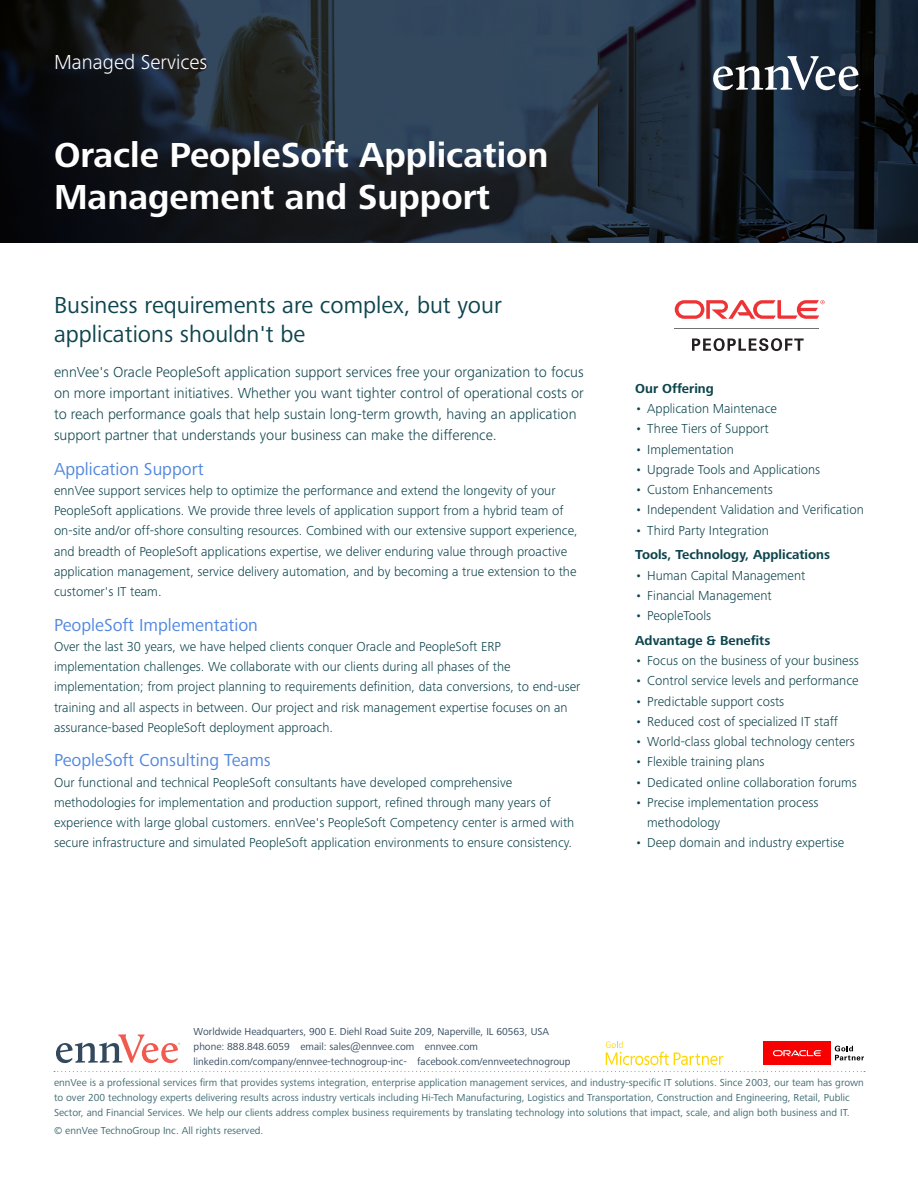
<style>
.page{position:relative;width:918px;height:1188px;background:#fff}
.page>*{position:absolute;margin:0;border:0;box-sizing:border-box;transform-origin:0 0}
.body_tight{font:700 36px/42px "Frutiger Next Pro";color:#fff}
._10_5_bold{font:24px/28.8px "Frutiger Next Pro";color:#0d444d}
._10_5_bold-2{font:300 21px "Frutiger Next Pro";color:#fff}
._10_5_bold-3{font:18px "Frutiger Next Pro";color:#5287df}
._9_light{font:300 15px/21.1px "Frutiger Next Pro";color:#0d444d}
._9_light-2{font:300 13.5px/20.2px "Frutiger Next Pro";color:#0d444d}
._10_5_bold-4{font:700 13.5px "Frutiger Next Pro";color:#0d444d}
.t1{font:10.5px/15px "Frutiger Next Pro";letter-spacing:.005em;color:#3d6971}
.t2{font:10.5px "Frutiger Next Pro";color:#34495e}
</style>
<div class="page">
<svg style="left:675px;top:300px;width:150px;height:19px"></svg>
<svg style="left:692px;top:338px;width:112px;height:13px"></svg>
<hr style="left:675px;top:328px;width:144px;height:1px;background:#757070">
<svg style="left:0;top:0;width:918px;height:243px;background:#1a242e"></svg>
<svg style="left:713px;top:56px;width:148px;height:34px"></svg>
<svg style="left:56px;top:1034px;width:124px;height:29px"></svg>
<svg style="left:835px;top:1046px;width:29px;height:15px"></svg>
<div style="left:763px;top:1041px;width:68px;height:24px;background:#f80000"></div>
<svg style="left:773px;top:1050px;width:50px;height:6px"></svg>
<svg style="left:606px;top:1041px;width:117px;height:24px"></svg>
<svg style="left:54px;top:1071px;width:811px;height:1px"></svg>
<p class="_10_5_bold-2" style="left:54px;top:50px;width:155px">Managed Services</p>
<p class="body_tight" style="left:54px;top:134px;width:496px">Oracle PeopleSoft Application<br>Management and Support</p>
<p class="_10_5_bold" style="left:54px;top:291px;width:449px">Business requirements are complex, but your applications shouldn't be</p>
<p class="_9_light" style="left:54px;top:361px;width:531px">ennVee's Oracle PeopleSoft application support services free your organization to focus on more important initiatives. Whether you want tighter control of operational costs or to reach performance goals that help sustain long-term growth, having an application support partner that understands your business can make the difference.</p>
<p class="_10_5_bold-3" style="left:54px;top:458px;width:151px">Application Support</p>
<p class="_9_light-2" style="left:54px;top:480px;width:525px">ennVee support services help to optimize the performance and extend the longevity of your PeopleSoft applications. We provide three levels of application support from a hybrid team of on-site and/or off-shore consulting resources. Combined with our extensive support experience, and breadth of PeopleSoft applications expertise, we deliver enduring value through proactive application management, service delivery automation, and by becoming a true extension to the customer's IT team.</p>
<p class="_10_5_bold-3" style="left:54px;top:614px;width:206px">PeopleSoft Implementation</p>
<p class="_9_light-2" style="left:54px;top:636px;width:528px">Over the last 30 years, we have helped clients conquer Oracle and PeopleSoft ERP implementation challenges. We collaborate with our clients during all phases of the implementation; from project planning to requirements definition, data conversions, to end-user training and all aspects in between. Our project and risk management expertise focuses on an assurance-based PeopleSoft deployment approach.</p>
<p class="_10_5_bold-3" style="left:54px;top:750px;width:218px">PeopleSoft Consulting Teams</p>
<p class="_9_light-2" style="left:54px;top:772px;width:522px">Our functional and technical PeopleSoft consultants have developed comprehensive methodologies for implementation and production support, refined through many years of experience with large global customers. ennVee's PeopleSoft Competency center is armed with secure infrastructure and simulated PeopleSoft application environments to ensure consistency.</p>
<p class="_10_5_bold-4" style="left:635px;top:381px;width:80px">Our Offering</p>
<p class="_9_light-2" style="left:635px;top:398px;width:143px">• Application Maintenace</p>
<p class="_9_light-2" style="left:635px;top:419px;width:135px">• Three Tiers of Support</p>
<p class="_9_light-2" style="left:635px;top:439px;width:100px">• Implementation</p>
<p class="_9_light-2" style="left:635px;top:459px;width:187px">• Upgrade Tools and Applications</p>
<p class="_9_light-2" style="left:635px;top:479px;width:139px">• Custom Enhancements</p>
<p class="_9_light-2" style="left:635px;top:500px;width:230px">• Independent Validation and Verification</p>
<p class="_9_light-2" style="left:635px;top:520px;width:135px">• Third Party Integration</p>
<p class="_10_5_bold-4" style="left:635px;top:547px;width:196px">Tools, Technology, Applications</p>
<p class="_9_light-2" style="left:635px;top:565px;width:172px">• Human Capital Management</p>
<p class="_9_light-2" style="left:635px;top:585px;width:138px">• Financial Management</p>
<p class="_9_light-2" style="left:635px;top:605px;width:78px">• PeopleTools</p>
<p class="_10_5_bold-4" style="left:635px;top:633px;width:137px">Advantage &amp; Benefits</p>
<p class="_9_light-2" style="left:635px;top:650px;width:225px">• Focus on the business of your business</p>
<p class="_9_light-2" style="left:635px;top:671px;width:225px">• Control service levels and performance</p>
<p class="_9_light-2" style="left:635px;top:691px;width:151px">• Predictable support costs</p>
<p class="_9_light-2" style="left:635px;top:711px;width:204px">• Reduced cost of specialized IT staff</p>
<p class="_9_light-2" style="left:635px;top:731px;width:221px">• World-class global technology centers</p>
<p class="_9_light-2" style="left:635px;top:752px;width:131px">• Flexible training plans</p>
<p class="_9_light-2" style="left:635px;top:772px;width:223px">• Dedicated online collaboration forums</p>
<p class="_9_light-2" style="left:647px;top:792px;width:173px;text-indent:-12px">• Precise implementation process methodology</p>
<p class="_9_light-2" style="left:635px;top:833px;width:211px">• Deep domain and industry expertise</p>
<p class="t2" style="left:194px;top:1026px;width:357px">Worldwide Headquarters, 900 E. Diehl Road Suite 209, Naperville, IL 60563, USA</p>
<p class="t2" style="left:194px;top:1041px;width:286px">phone: 888.848.6059 email: sales@ennvee.com ennvee.com</p>
<p class="t2" style="left:194px;top:1056px;width:378px">linkedin.com/company/ennvee-technogroup-inc- facebook.com/ennveetechnogroup</p>
<p class="t1" style="left:54px;top:1075px;width:811px">ennVee is a professional services firm that provides systems integration, enterprise application management services, and industry-specific IT solutions. Since 2003, our team has grown to over 200 technology experts delivering results across industry verticals including Hi-Tech Manufacturing, Logistics and Transportation, Construction and Engineering, Retail, Public<br>Sector, and Financial Services. We help our clients address complex business requirements by translating technology into solutions that impact, scale, and align both business and IT.</p>
<p class="t1" style="left:54px;top:1123px;width:211px">© ennVee TechnoGroup Inc. All rights reserved.</p>
</div>
